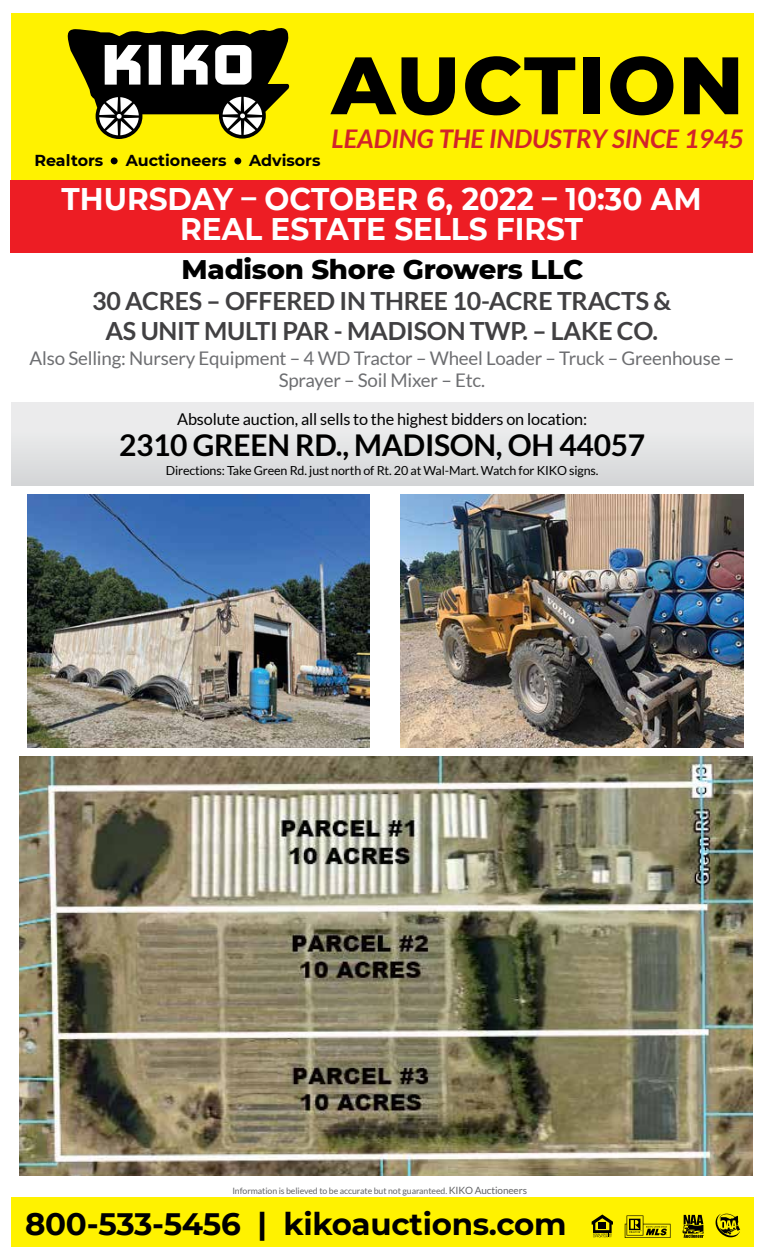
<style>
.page{position:relative;width:765px;height:1260px;background:#fff}
.page>*{position:absolute;margin:0;border:0;box-sizing:border-box;transform-origin:0 0}
.t1{font:800 81.25px "Montserrat";letter-spacing:.025em;color:#000}
.t2{font:700 31.25px/30px "Montserrat";color:#fff;text-align:center;scale:.95 1}
.t3{font:700 31px "Montserrat";letter-spacing:-.01em;color:#000}
.t4{font:700 30px "Lato";letter-spacing:-.01em;color:#000}
.t5{font:800 27.5px "Montserrat";letter-spacing:-.01em;color:#000}
.t6{font:italic 700 25.75px "Lato";color:#d2232a}
.t7{font:700 25px/30px "Lato";letter-spacing:-.01em;color:#414042;text-align:center}
.t8{font:18.75px/22.5px "Lato";letter-spacing:-.01em;color:#6d6e71;text-align:center}
.t9{font:16.25px "Lato";letter-spacing:-.01em;color:#000}
.t10{font:700 15.88px "Montserrat";color:#000}
.t11{font:12.5px "Lato";letter-spacing:-.01em;color:#000}
.t12{font:8.75px "Lato";letter-spacing:-.01em;color:#636466}
.s1{font-size:10px}
</style>
<div class="page">
<div style="left:11px;top:1197px;width:743px;height:49px;background:#fff200"></div>
<svg style="left:592px;top:1215px;width:21px;height:22px"></svg>
<svg style="left:625px;top:1215px;width:45px;height:23px"></svg>
<svg style="left:682px;top:1215px;width:22px;height:23px"></svg>
<svg style="left:716px;top:1214px;width:24px;height:24px"></svg>
<div style="left:11px;top:403px;width:743px;height:83px;background:linear-gradient(to bottom,#f0f0f1,#d6d7d9)"></div>
<div style="left:10px;top:180px;width:743px;height:72px;background:#ed1d24"></div>
<img style="left:27px;top:494px;width:343px;height:254px">
<img style="left:20px;top:756px;width:733px;height:419px">
<img style="left:401px;top:494px;width:343px;height:254px">
<div style="left:11px;top:13px;width:743px;height:167px;background:#fff200"></div>
<svg style="left:67px;top:28px;width:223px;height:111px"></svg>
<div style="left:111px;top:157px;width:7px;height:7px;background:#000;border-radius:50%"></div>
<div style="left:234px;top:158px;width:7px;height:6px;background:#000;border-radius:50%"></div>
<p class="t10" style="left:34px;top:149px;width:70px">Realtors</p>
<p class="t10" style="left:126px;top:149px;width:102px">Auctioneers</p>
<p class="t10" style="left:249px;top:149px;width:73px">Advisors</p>
<h1 class="t1" style="left:332px;top:26px;width:414px">AUCTION</h1>
<h3 class="t6" style="left:332px;top:124px;width:414px">LEADING THE INDUSTRY SINCE 1945</h3>
<h2 class="t2" style="left:62px;top:183px;width:675px">THURSDAY – OCTOBER 6, 2022 – 10:30 AM<br>REAL ESTATE SELLS FIRST</h2>
<h3 class="t5" style="left:182px;top:249px;width:403px">Madison Shore Growers LLC</h3>
<h3 class="t7" style="left:92px;top:286px;width:581px">30 ACRES – OFFERED IN THREE 10-ACRE TRACTS &amp;<br>AS UNIT MULTI PAR - MADISON TWP. – LAKE CO.</h3>
<p class="t8" style="left:30px;top:347px;width:706px">Also Selling: Nursery Equipment – 4 WD Tractor – Wheel Loader – Truck – Greenhouse –<br>Sprayer – Soil Mixer – Etc.</p>
<p class="t9" style="left:177px;top:410px;width:412px">Absolute auction, all sells to the highest bidders on location:</p>
<h3 class="t4" style="left:119px;top:428px;width:528px">2310 GREEN RD., MADISON, OH 44057</h3>
<p class="t11" style="left:166px;top:464px;width:434px">Directions: Take Green Rd. just north of Rt. 20 at Wal-Mart. Watch for KIKO signs.</p>
<p class="t12" style="left:232px;top:1186px;width:296px">Information is believed to be accurate but not guaranteed. <span class="s1">KIKO Auctioneers</span></p>
<h3 class="t3" style="left:25px;top:1202px;width:543px">800-533-5456 | kikoauctions.com</h3>
</div>
